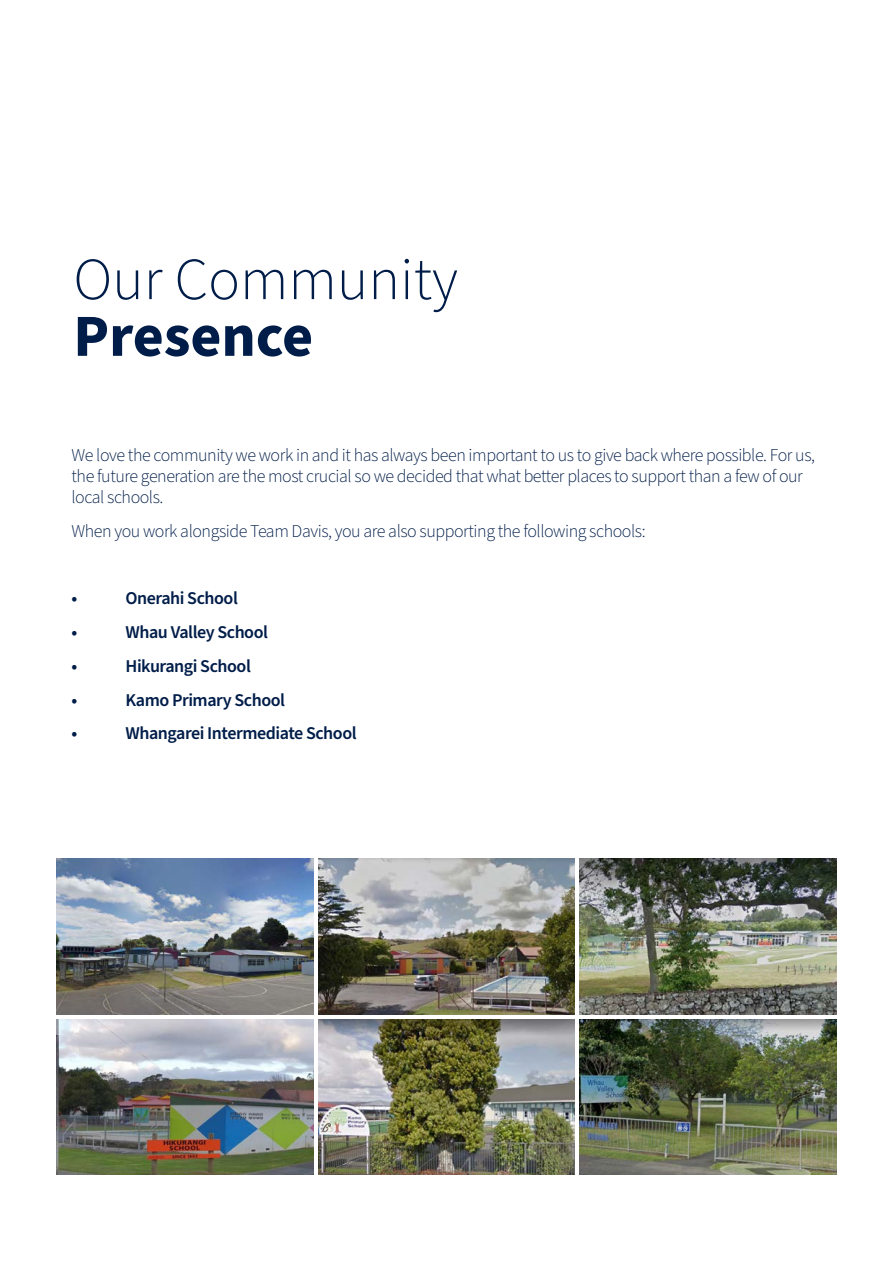
<style>
.page{position:relative;width:893px;height:1263px;background:#fff}
.page>*{position:absolute;margin:0;border:0;box-sizing:border-box;transform-origin:0 0}
.t1{font:300 59.7px "Source Sans Pro";color:#001d49}
.t2{font:700 59.7px "Source Sans Pro";color:#001d49}
.t3{font:300 18px/21px "Source Sans Pro";letter-spacing:-.025em;color:#001d49}
.t4{font:600 18px "Source Sans Pro";letter-spacing:-.025em;color:#001d49}
</style>
<div class="page">
<img style="left:56px;top:1019px;width:257px;height:155px">
<img style="left:318px;top:859px;width:257px;height:155px">
<img style="left:56px;top:859px;width:257px;height:155px">
<img style="left:318px;top:1019px;width:257px;height:155px">
<img style="left:580px;top:859px;width:257px;height:155px">
<img style="left:580px;top:1019px;width:257px;height:155px">
<h1 class="t1" style="left:73px;top:254px;width:386px">Our Community</h1>
<h1 class="t2" style="left:73px;top:312px;width:241px">Presence</h1>
<p class="t3" style="left:72px;top:446px;width:745px">We love the community we work in and it has always been important to us to give back where possible. For us, the future generation are the most crucial so we decided that what better places to support than a few of our local schools.</p>
<p class="t3" style="left:72px;top:522px;width:576px">When you work alongside Team Davis, you are also supporting the following schools:</p>
<p class="t4" style="left:72px;top:591px;width:7px">•</p>
<p class="t4" style="left:126px;top:591px;width:114px">Onerahi School</p>
<p class="t4" style="left:72px;top:624px;width:7px">•</p>
<p class="t4" style="left:126px;top:624px;width:144px">Whau Valley School</p>
<p class="t4" style="left:72px;top:658px;width:7px">•</p>
<p class="t4" style="left:126px;top:658px;width:127px">Hikurangi School</p>
<p class="t4" style="left:72px;top:692px;width:7px">•</p>
<p class="t4" style="left:126px;top:692px;width:161px">Kamo Primary School</p>
<p class="t4" style="left:72px;top:726px;width:7px">•</p>
<p class="t4" style="left:126px;top:726px;width:233px">Whangarei Intermediate School</p>
</div>
